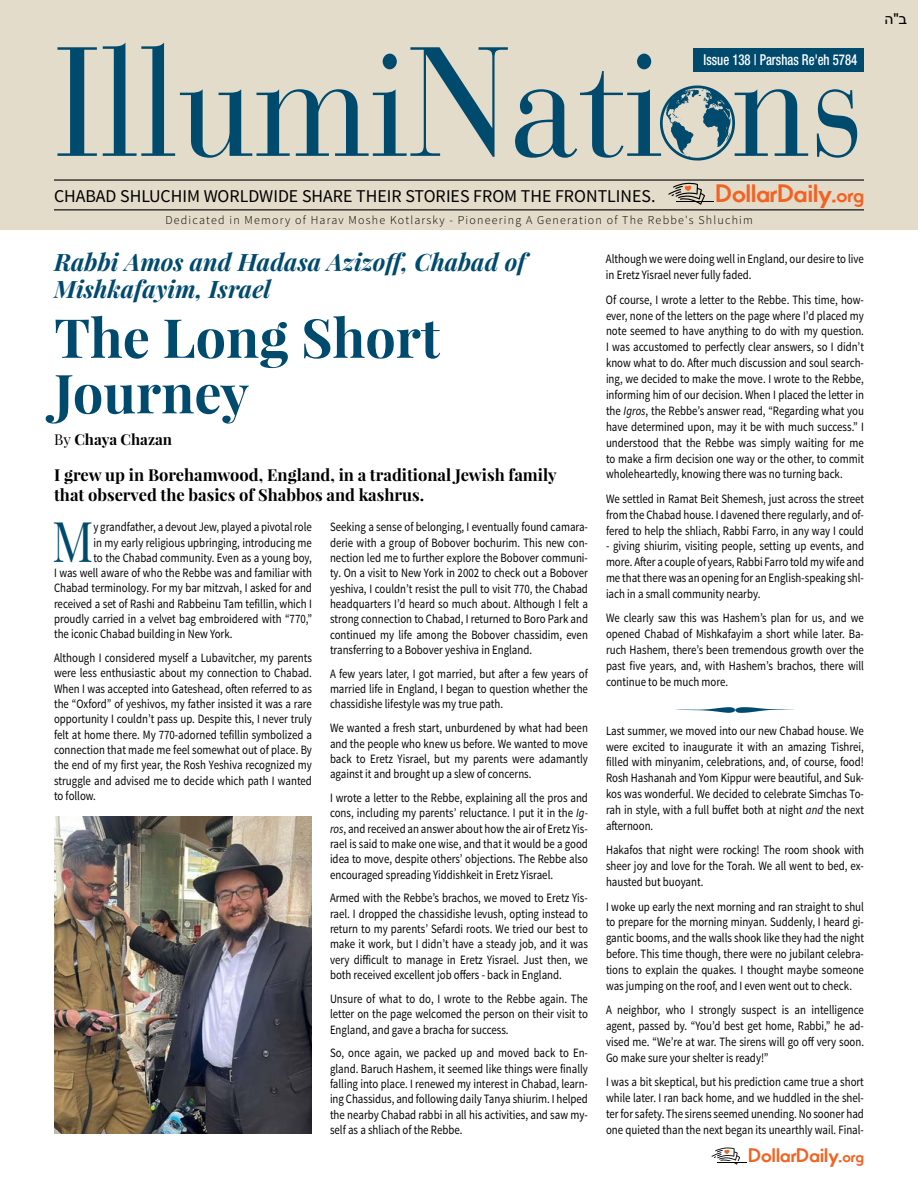
<style>
.page{position:relative;width:918px;height:1188px;background:#fff}
.page>*{position:absolute;margin:0;border:0;box-sizing:border-box;transform-origin:0 0}
.t1{font:154.2px "Bauer Bodoni Std";color:#004a6e;scale:.9 1}
.t2{font:55.95px "Playfair Display";color:#004a6e;scale:.85 1}
.t3{font:700 54px/55.5px "Playfair Display";color:#004a6e}
.t4{font:italic 700 24px/27px "Playfair Display";color:#004a6e}
.t5{font:700 24px "Movement";letter-spacing:-.005em;color:#f26323}
.t6{font:700 18.6px "Movement";letter-spacing:-.005em;color:#f26323}
.t7{font:18px "Source Sans Pro";color:#000}
.t8{font:700 16.5px/19.8px "Playfair Display";color:#000}
.t9{font:500 condensed 15px "Helvetica Neue LT Std";color:#fff;scale:.85 1}
.t10{font:700 15px "Playfair Display";color:#000}
.t11{font:15px "Arial";color:#000}
.t12{font:12.75px/15.3px "Source Sans Pro";color:#000;text-align:justify;scale:.85 1}
.t13{font:300 12px "Source Sans Pro";letter-spacing:.1em;color:#000}
.s1{color:#e4dcca}
.s2{font-size:19.05px}
.s3{font-weight:400}
.s4{font-style:italic}
.s5{font-size:14.85px}
</style>
<div class="page">
<div style="left:0;top:0;width:918px;height:230px;background:#e4dcca"></div>
<hr style="left:54px;top:179px;width:810px;height:2px;background:#000">
<hr style="left:54px;top:209px;width:810px;height:1px;background:#000">
<svg style="left:668px;top:183px;width:37px;height:22px"></svg>
<hr style="left:676px;top:201px;width:37px;height:1px;background:#000">
<svg style="left:712px;top:1147px;width:28px;height:18px"></svg>
<hr style="left:717px;top:1161px;width:30px;height:1px;background:#fff">
<hr style="left:717px;top:1162px;width:30px;height:1px;background:#000">
<svg style="left:660px;top:85px;width:75px;height:76px"></svg>
<div style="left:694px;top:48px;width:170px;height:24px;background:#004a6e"></div>
<img style="left:54px;top:816px;width:258px;height:318px">
<h1 class="t1" style="left:54px;top:11px;width:902px">IllumiNati<span class="s1">o</span>ns</h1>
<h3 class="t7" style="left:54px;top:185px;width:603px">CHABAD SHLUCHIM WORLDWIDE SHARE THEIR STORIES FROM THE FRONTLINES.</h3>
<p class="t9" style="left:704px;top:51px;width:182px">Issue 138 | Parshas Re'eh 5784</p>
<h3 class="t5" style="left:716px;top:178px;width:150px">DollarDaily.<span class="s2">org</span></h3>
<p class="t13" style="left:165px;top:213px;width:589px">Dedicated in Memory of Harav Moshe Kotlarsky - Pioneering A Generation of The Rebbe's Shluchim</p>
<h3 class="t4" style="left:54px;top:248px;width:473px">Rabbi Amos and Hadasa Azizoff, Chabad of<br>Mishkafayim, Israel</h3>
<h3 class="t3" style="left:54px;top:310px;width:387px">The Long Short<br>Journey</h3>
<p class="t10" style="left:54px;top:430px;width:119px"><span class="s3">By</span> Chaya Chazan</p>
<p class="t8" style="left:54px;top:465px;width:504px">I grew up in Borehamwood, England, in a traditional Jewish family that observed the basics of Shabbos and kashrus.</p>
<h2 class="t2" style="left:52px;top:506px;width:50px">M</h2>
<p class="t12" style="left:93px;top:520px;width:259px">y grandfather, a devout Jew, played a pivotal role</p>
<p class="t12" style="left:93px;top:535px;width:259px">in my early religious upbringing, introducing me</p>
<p class="t12" style="left:93px;top:550px;width:259px">to the Chabad community. Even as a young boy,</p>
<p class="t12" style="left:54px;top:566px;width:305px">I was well aware of who the Rebbe was and familiar with</p>
<p class="t12" style="left:54px;top:581px;width:305px">Chabad terminology. For my bar mitzvah, I asked for and</p>
<p class="t12" style="left:54px;top:596px;width:305px">received a set of Rashi and Rabbeinu Tam tefillin, which I</p>
<p class="t12" style="left:54px;top:611px;width:305px">proudly carried in a velvet bag embroidered with “770,”</p>
<p class="t12" style="left:54px;top:627px;width:212px">the iconic Chabad building in New York.</p>
<p class="t12" style="left:54px;top:651px;width:305px">Although I considered myself a Lubavitcher, my parents were less enthusiastic about my connection to Chabad.<br>When I was accepted into Gateshead, often referred to as the “Oxford” of yeshivos, my father insisted it was a rare opportunity I couldn’t pass up. Despite this, I never truly felt at home there. My 770-adorned tefillin symbolized a connection that made me feel somewhat out of place. By the end of my first year, the Rosh Yeshiva recognized my struggle and advised me to decide which path I wanted to follow.</p>
<p class="t12" style="left:330px;top:520px;width:305px">Seeking a sense of belonging, I eventually found camara&shy;derie with a group of Bobover bochurim. This new con&shy;nection led me to further explore the Bobover communi&shy;ty. On a visit to New York in 2002 to check out a Bobover yeshiva, I couldn’t resist the pull to visit 770, the Chabad headquarters I’d heard so much about. Although I felt a strong connection to Chabad, I returned to Boro Park and continued my life among the Bobover chassidim, even transferring to a Bobover yeshiva in England.</p>
<p class="t12" style="left:330px;top:666px;width:305px">A few years later, I got married, but after a few years of married life in England, I began to question whether the chassidishe lifestyle was my true path.</p>
<p class="t12" style="left:330px;top:721px;width:305px">We wanted a fresh start, unburdened by what had been and the people who knew us before. We wanted to move back to Eretz Yisrael, but my parents were adamantly against it and brought up a slew of concerns.</p>
<p class="t12" style="left:330px;top:790px;width:305px">I wrote a letter to the Rebbe, explaining all the pros and cons, including my parents’ reluctance. I put it in the <span class="s4">Ig&shy;ros</span>, and received an answer about how the air of Eretz Yis&shy;rael is said to make one wise, and that it would be a good idea to move, despite others’ objections. The Rebbe also encouraged spreading Yiddishkeit in Eretz Yisrael.</p>
<p class="t12" style="left:330px;top:891px;width:305px">Armed with the Rebbe’s brachos, we moved to Eretz Yis&shy;rael. I dropped the chassidishe levush, opting instead to return to my parents’ Sefardi roots. We tried our best to make it work, but I didn’t have a steady job, and it was very difficult to manage in Eretz Yisrael. Just then, we both received excellent job offers - back in England.</p>
<p class="t12" style="left:330px;top:991px;width:305px">Unsure of what to do, I wrote to the Rebbe again. The letter on the page welcomed the person on their visit to England, and gave a bracha for success.</p>
<p class="t12" style="left:330px;top:1046px;width:305px">So, once again, we packed up and moved back to En&shy;gland. Baruch Hashem, it seemed like things were finally falling into place. I renewed my interest in Chabad, learn&shy;ing Chassidus, and following daily Tanya shiurim. I helped the nearby Chabad rabbi in all his activities, and saw my&shy;self as a shliach of the Rebbe.</p>
<p class="t12" style="left:606px;top:251px;width:305px;line-height:15.9px">Although we were doing well in England, our desire to live in Eretz Yisrael never fully faded.</p>
<p class="t12" style="left:606px;top:292px;width:305px;line-height:15.9px">Of course, I wrote a letter to the Rebbe. This time, how&shy;ever, none of the letters on the page where I’d placed my note seemed to have anything to do with my question.<br>I was accustomed to perfectly clear answers, so I didn’t know what to do. After much discussion and soul search&shy;ing, we decided to make the move. I wrote to the Rebbe, informing him of our decision. When I placed the letter in the <span class="s4">Igros</span>, the Rebbe’s answer read, “Regarding what you have determined upon, may it be with much success.” I understood that the Rebbe was simply waiting for me to make a firm decision one way or the other, to commit wholeheartedly, knowing there was no turning back.</p>
<p class="t12" style="left:606px;top:491px;width:305px;line-height:15.9px">We settled in Ramat Beit Shemesh, just across the street from the Chabad house. I davened there regularly, and of&shy;fered to help the shliach, Rabbi Farro, in any way I could</p>
<p class="t12" style="left:606px;top:538px;width:305px;line-height:15.9px">- giving shiurim, visiting people, setting up events, and more. After a couple of years, Rabbi Farro told my wife and me that there was an opening for an English-speaking shl&shy;iach in a small community nearby.</p>
<p class="t12" style="left:606px;top:610px;width:305px;line-height:15.9px">We clearly saw this was Hashem’s plan for us, and we opened Chabad of Mishkafayim a short while later. Ba&shy;ruch Hashem, there’s been tremendous growth over the past five years, and, with Hashem’s brachos, there will continue to be much more.</p>
<p class="t12" style="left:606px;top:723px;width:305px;line-height:15.9px">Last summer, we moved into our new Chabad house. We were excited to inaugurate it with an amazing Tishrei, filled with minyanim, celebrations, and, of course, food!</p>
<p class="t12" style="left:606px;top:770px;width:305px;line-height:15.9px">Rosh Hashanah and Yom Kippur were beautiful, and Suk&shy;kos was wonderful. We decided to celebrate Simchas To&shy;rah in style, with a full buffet both at night <span class="s4">and</span> the next afternoon.</p>
<p class="t12" style="left:606px;top:842px;width:305px;line-height:15.9px">Hakafos that night were rocking! The room shook with sheer joy and love for the Torah. We all went to bed, ex&shy;hausted but buoyant.</p>
<p class="t12" style="left:606px;top:899px;width:305px;line-height:15.9px">I woke up early the next morning and ran straight to shul to prepare for the morning minyan. Suddenly, I heard gi&shy;gantic booms, and the walls shook like they had the night before. This time though, there were no jubilant celebra&shy;tions to explain the quakes. I thought maybe someone was jumping on the roof, and I even went out to check.</p>
<p class="t12" style="left:606px;top:1002px;width:305px;line-height:15.9px">A neighbor, who I strongly suspect is an intelligence agent, passed by. “You’d best get home, Rabbi,” he ad&shy;vised me. “We’re at war. The sirens will go off very soon.<br>Go make sure your shelter is ready!”</p>
<p class="t12" style="left:606px;top:1074px;width:305px;line-height:15.9px">I was a bit skeptical, but his prediction came true a short while later. I ran back home, and we huddled in the shel&shy;ter for safety. The sirens seemed unending. No sooner had one quieted than the next began its unearthly wail. Final-</p>
<h3 class="t6" style="left:749px;top:1144px;width:117px">DollarDaily.<span class="s5">org</span></h3>
<p class="t11" style="left:884px;top:8px;width:24px">ה ב"</p>
</div>
